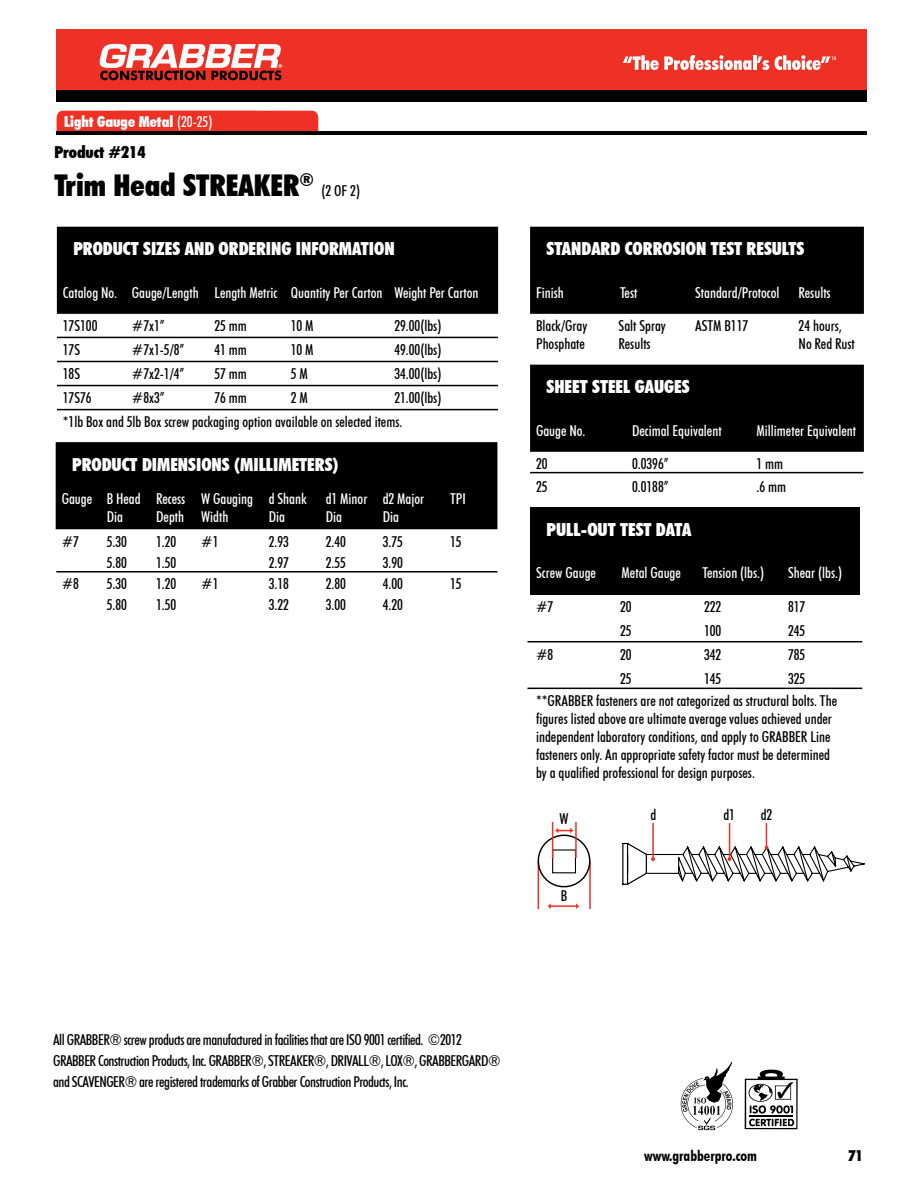
<style>
.page{position:relative;width:918px;height:1188px;background:#fff}
.page>*{position:absolute;margin:0;border:0;box-sizing:border-box;transform-origin:0 0}
.t1{font:900 condensed 30px "Futura BT";color:#000}
.t2{font:900 condensed 18px "Futura BT";color:#fff}
.t3{font:900 condensed 16.5px "Futura BT";color:#000}
.t4{font:500 condensed 15px/18px "Futura BT";color:#000}
.t5{font:500 condensed 15px "Futura BT";color:#fff}
.t6{font:500 condensed 15px/21px "Futura BT";letter-spacing:-.03em;color:#000}
.t7{font:900 condensed 15px "Futura BT";color:#fff}
.t8{font:700 condensed 15px "Futura BT";color:#000}
.t9{font:900 condensed 15px "Futura BT";color:#000101}
.s1{font-weight:500}
</style>
<div class="page">
<div style="left:56px;top:42px;width:810px;height:60px;background:#000101"></div>
<div style="left:56px;top:29px;width:810px;height:60px;background:#ee3124"></div>
<svg style="left:623px;top:55px;width:146px;height:15px"></svg>
<svg style="left:775px;top:55px;width:61px;height:15px"></svg>
<svg style="left:99px;top:44px;width:183px;height:36px"></svg>
<svg style="left:56px;top:110px;width:263px;height:23px;background:#e3362a"></svg>
<hr style="left:57px;top:132px;width:810px;height:3px;background:#000">
<div style="left:57px;top:227px;width:441px;height:87px;background:#000"></div>
<hr style="left:57px;top:337px;width:441px;height:1px;background:#000">
<hr style="left:57px;top:409px;width:441px;height:1px;background:#000">
<hr style="left:57px;top:385px;width:441px;height:1px;background:#000">
<hr style="left:57px;top:361px;width:441px;height:1px;background:#000">
<div style="left:530px;top:227px;width:334px;height:87px;background:#000"></div>
<hr style="left:56px;top:571px;width:441px;height:2px;background:#000">
<div style="left:56px;top:442px;width:441px;height:87px;background:#000"></div>
<hr style="left:538px;top:861px;width:1px;height:48px;background:#ee3124">
<hr style="left:589px;top:861px;width:2px;height:48px;background:#ee3124">
<hr style="left:549px;top:905px;width:29px;height:2px;background:#ee3124">
<svg style="left:537px;top:828px;width:54px;height:62px"></svg>
<div style="left:552px;top:849px;width:24px;height:24px;border:1px solid #000"></div>
<hr style="left:575px;top:822px;width:2px;height:36px;background:#ee3124">
<hr style="left:552px;top:822px;width:1px;height:36px;background:#ee3124">
<svg style="left:622px;top:823px;width:243px;height:62px"></svg>
<div style="left:530px;top:365px;width:334px;height:87px;background:#000"></div>
<hr style="left:530px;top:472px;width:333px;height:1px;background:#000">
<hr style="left:527px;top:641px;width:335px;height:1px;background:#000">
<hr style="left:527px;top:688px;width:335px;height:1px;background:#000">
<div style="left:530px;top:507px;width:330px;height:44px;background:#000"></div>
<div style="left:530px;top:551px;width:330px;height:43px;background:#000"></div>
<svg style="left:745px;top:1070px;width:53px;height:59px"></svg>
<svg style="left:681px;top:1061px;width:52px;height:69px"></svg>
<p class="t7" style="left:64px;top:113px;width:150px">Light Gauge Metal <span class="s1">(20-25)</span></p>
<p class="t3" style="left:54px;top:142px;width:93px">Product #214</p>
<h1 class="t1" style="left:54px;top:167px;width:261px">Trim Head STREAKER<sup>®</sup></h1>
<p class="t4" style="left:321px;top:181px;width:40px">(2 OF 2)</p>
<p class="t2" style="left:73px;top:238px;width:323px">PRODUCT SIZES AND ORDERING INFORMATION</p>
<p class="t5" style="left:63px;top:283px;width:417px">Catalog No. Gauge/Length Length Metric Quantity Per Carton Weight Per Carton</p>
<p class="t4" style="left:63px;top:317px;width:36px">17S100</p>
<p class="t4" style="left:132px;top:317px;width:34px">#7x1”</p>
<p class="t4" style="left:214px;top:317px;width:34px">25 mm</p>
<p class="t4" style="left:291px;top:317px;width:24px">10 M</p>
<p class="t4" style="left:394px;top:317px;width:49px">29.00(lbs)</p>
<p class="t4" style="left:63px;top:341px;width:19px">17S</p>
<p class="t4" style="left:132px;top:341px;width:54px">#7x1-5/8”</p>
<p class="t4" style="left:214px;top:341px;width:34px">41 mm</p>
<p class="t4" style="left:291px;top:341px;width:24px">10 M</p>
<p class="t4" style="left:394px;top:341px;width:49px">49.00(lbs)</p>
<p class="t4" style="left:63px;top:365px;width:19px">18S</p>
<p class="t4" style="left:132px;top:365px;width:54px">#7x2-1/4”</p>
<p class="t4" style="left:214px;top:365px;width:34px">57 mm</p>
<p class="t4" style="left:291px;top:365px;width:19px">5 M</p>
<p class="t4" style="left:394px;top:365px;width:49px">34.00(lbs)</p>
<p class="t4" style="left:63px;top:389px;width:30px">17S76</p>
<p class="t4" style="left:132px;top:389px;width:34px">#8x3”</p>
<p class="t4" style="left:214px;top:389px;width:34px">76 mm</p>
<p class="t4" style="left:291px;top:389px;width:19px">2 M</p>
<p class="t4" style="left:63px;top:386px;width:380px;line-height:24px;text-indent:331px">21.00(lbs) *1lb Box and 5lb Box screw packaging option available on selected items.</p>
<p class="t2" style="left:72px;top:453px;width:268px">PRODUCT DIMENSIONS (MILLIMETERS)</p>
<p class="t5" style="left:62px;top:490px;width:247px">Gauge B Head Recess W Gauging d Shank</p>
<p class="t5" style="left:326px;top:490px;width:100px">d1 Minor d2 Major</p>
<p class="t5" style="left:450px;top:490px;width:17px">TPI</p>
<p class="t5" style="left:107px;top:508px;width:18px">Dia</p>
<p class="t5" style="left:156px;top:508px;width:74px">Depth Width</p>
<p class="t5" style="left:269px;top:508px;width:18px">Dia</p>
<p class="t5" style="left:326px;top:508px;width:18px">Dia</p>
<p class="t5" style="left:383px;top:508px;width:18px">Dia</p>
<p class="t4" style="left:62px;top:532px;width:19px">#7</p>
<p class="t4" style="left:107px;top:532px;width:22px">5.30</p>
<p class="t4" style="left:156px;top:532px;width:22px">1.20</p>
<p class="t4" style="left:201px;top:532px;width:19px">#1</p>
<p class="t4" style="left:269px;top:532px;width:22px">2.93</p>
<p class="t4" style="left:326px;top:532px;width:22px">2.40</p>
<p class="t4" style="left:383px;top:532px;width:22px">3.75</p>
<p class="t4" style="left:450px;top:532px;width:13px">15</p>
<p class="t4" style="left:107px;top:553px;width:22px">5.80</p>
<p class="t4" style="left:156px;top:553px;width:22px">1.50</p>
<p class="t4" style="left:269px;top:553px;width:22px">2.97</p>
<p class="t4" style="left:326px;top:553px;width:22px">2.55</p>
<p class="t4" style="left:383px;top:553px;width:22px">3.90</p>
<p class="t4" style="left:62px;top:574px;width:19px">#8</p>
<p class="t4" style="left:107px;top:574px;width:22px">5.30</p>
<p class="t4" style="left:156px;top:574px;width:22px">1.20</p>
<p class="t4" style="left:201px;top:574px;width:19px">#1</p>
<p class="t4" style="left:269px;top:574px;width:22px">3.18</p>
<p class="t4" style="left:326px;top:574px;width:22px">2.80</p>
<p class="t4" style="left:383px;top:574px;width:22px">4.00</p>
<p class="t4" style="left:450px;top:574px;width:13px">15</p>
<p class="t4" style="left:107px;top:595px;width:22px">5.80</p>
<p class="t4" style="left:156px;top:595px;width:22px">1.50</p>
<p class="t4" style="left:269px;top:595px;width:22px">3.22</p>
<p class="t4" style="left:326px;top:595px;width:22px">3.00</p>
<p class="t4" style="left:383px;top:595px;width:22px">4.20</p>
<p class="t2" style="left:547px;top:238px;width:259px">STANDARD CORROSION TEST RESULTS</p>
<p class="t5" style="left:536px;top:283px;width:29px">Finish</p>
<p class="t5" style="left:620px;top:283px;width:19px">Test</p>
<p class="t5" style="left:695px;top:283px;width:86px">Standard/Protocol</p>
<p class="t5" style="left:799px;top:283px;width:34px">Results</p>
<p class="t4" style="left:536px;top:317px;width:53px">Black/Gray</p>
<p class="t4" style="left:619px;top:317px;width:49px">Salt Spray</p>
<p class="t4" style="left:695px;top:317px;width:55px">ASTM B117</p>
<p class="t4" style="left:799px;top:317px;width:45px">24 hours,</p>
<p class="t4" style="left:536px;top:335px;width:50px">Phosphate</p>
<p class="t4" style="left:619px;top:335px;width:34px">Results</p>
<p class="t4" style="left:799px;top:335px;width:58px">No Red Rust</p>
<p class="t2" style="left:547px;top:376px;width:144px">SHEET STEEL GAUGES</p>
<p class="t5" style="left:536px;top:421px;width:51px">Gauge No.</p>
<p class="t5" style="left:632px;top:421px;width:91px">Decimal Equivalent</p>
<p class="t5" style="left:757px;top:421px;width:101px">Millimeter Equivalent</p>
<p class="t4" style="left:536px;top:455px;width:13px">20</p>
<p class="t4" style="left:632px;top:455px;width:38px">0.0396”</p>
<p class="t4" style="left:757px;top:455px;width:28px">1 mm</p>
<p class="t4" style="left:536px;top:477px;width:13px">25</p>
<p class="t4" style="left:632px;top:477px;width:38px">0.0188”</p>
<p class="t4" style="left:757px;top:477px;width:31px">.6 mm</p>
<p class="t2" style="left:547px;top:519px;width:146px">PULL-OUT TEST DATA</p>
<p class="t5" style="left:536px;top:564px;width:61px">Screw Gauge</p>
<p class="t5" style="left:622px;top:564px;width:61px">Metal Gauge</p>
<p class="t5" style="left:703px;top:564px;width:63px">Tension (lbs.)</p>
<p class="t5" style="left:788px;top:564px;width:56px">Shear (lbs.)</p>
<p class="t4" style="left:536px;top:597px;width:19px">#7</p>
<p class="t4" style="left:620px;top:597px;width:13px">20</p>
<p class="t4" style="left:704px;top:597px;width:19px">222</p>
<p class="t4" style="left:788px;top:597px;width:19px">817</p>
<p class="t4" style="left:620px;top:621px;width:13px">25</p>
<p class="t4" style="left:704px;top:621px;width:19px">100</p>
<p class="t4" style="left:788px;top:621px;width:19px">245</p>
<p class="t4" style="left:536px;top:645px;width:19px">#8</p>
<p class="t4" style="left:620px;top:645px;width:13px">20</p>
<p class="t4" style="left:704px;top:645px;width:19px">342</p>
<p class="t4" style="left:788px;top:645px;width:19px">785</p>
<p class="t4" style="left:620px;top:669px;width:13px">25</p>
<p class="t4" style="left:704px;top:669px;width:19px">145</p>
<p class="t4" style="left:536px;top:667px;width:303px;line-height:22.5px;text-indent:252px">325 **GRABBER fasteners are not categorized as structural bolts. The</p>
<p class="t4" style="left:536px;top:710px;width:297px">figures listed above are ultimate average values achieved under independent laboratory conditions, and apply to GRABBER Line fasteners only. An appropriate safety factor must be determined by a qualified professional for design purposes.</p>
<p class="t4" style="left:559px;top:810px;width:11px">W</p>
<p class="t4" style="left:561px;top:887px;width:8px">B</p>
<p class="t4" style="left:651px;top:805px;width:7px">d</p>
<p class="t4" style="left:761px;top:805px;width:13px">d2</p>
<p class="t4" style="left:723px;top:805px;width:13px">d1</p>
<p class="t6" style="left:53px;top:1029px;width:449px">All GRABBER® screw products are manufactured in facilities that are ISO 9001 certified. ©2012<br>GRABBER Construction Products, Inc. GRABBER®, STREAKER®, DRIVALL®, LOX®, GRABBERGARD® and SCAVENGER® are registered trademarks of Grabber Construction Products, Inc.</p>
<p class="t8" style="left:644px;top:1146px;width:114px">www.grabberpro.com</p>
<p class="t9" style="left:848px;top:1146px;width:16px">71</p>
</div>
